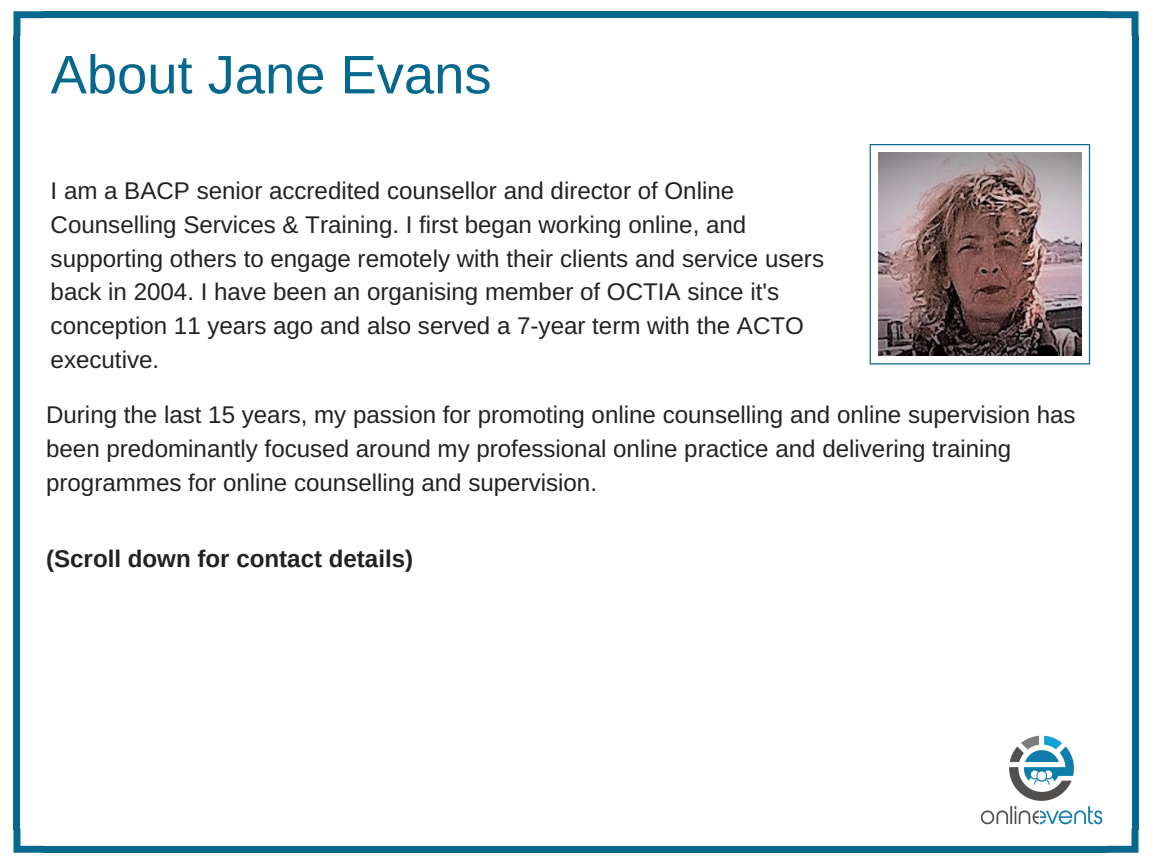
<style>
.page{position:relative;width:1152px;height:864px;background:#fff}
.page>*{position:absolute;margin:0;border:0;box-sizing:border-box;transform-origin:0 0}
.t1{font:54.3px "Arimo";color:#06688c}
.t2{font:24.15px/33.8px "Arimo";color:#222}
.t3{font:700 24.15px "Arimo";color:#222}
</style>
<div class="page">
<svg style="left:14px;top:11px;width:30px;height:25px"></svg>
<div style="left:14px;top:35px;width:6px;height:795px;background:#06688c"></div>
<svg style="left:14px;top:829px;width:30px;height:24px"></svg>
<div style="left:43px;top:846px;width:1065px;height:7px;background:#06688c"></div>
<svg style="left:1107px;top:829px;width:31px;height:24px"></svg>
<div style="left:1132px;top:35px;width:7px;height:795px;background:#06688c"></div>
<div style="left:43px;top:11px;width:1065px;height:7px;background:#06688c"></div>
<svg style="left:1107px;top:11px;width:31px;height:25px"></svg>
<img style="left:980px;top:735px;width:123px;height:90px">
<svg style="left:870px;top:144px;width:220px;height:220px"></svg>
<h1 class="t1" style="left:51px;top:44px;width:442px">About Jane Evans</h1>
<p class="t2" style="left:51px;top:174px;width:775px">I am a BACP senior accredited counsellor and director of Online Counselling Services &amp; Training. I first began working online, and supporting others to engage remotely with their clients and service users back in 2004. I have been an organising member of OCTIA since it's conception 11 years ago and also served a 7-year term with the ACTO executive.</p>
<p class="t2" style="left:46px;top:398px;width:1031px">During the last 15 years, my passion for promoting online counselling and online supervision has been predominantly focused around my professional online practice and delivering training programmes for online counselling and supervision.</p>
<p class="t3" style="left:46px;top:545px;width:369px">(Scroll down for contact details)</p>
</div>
